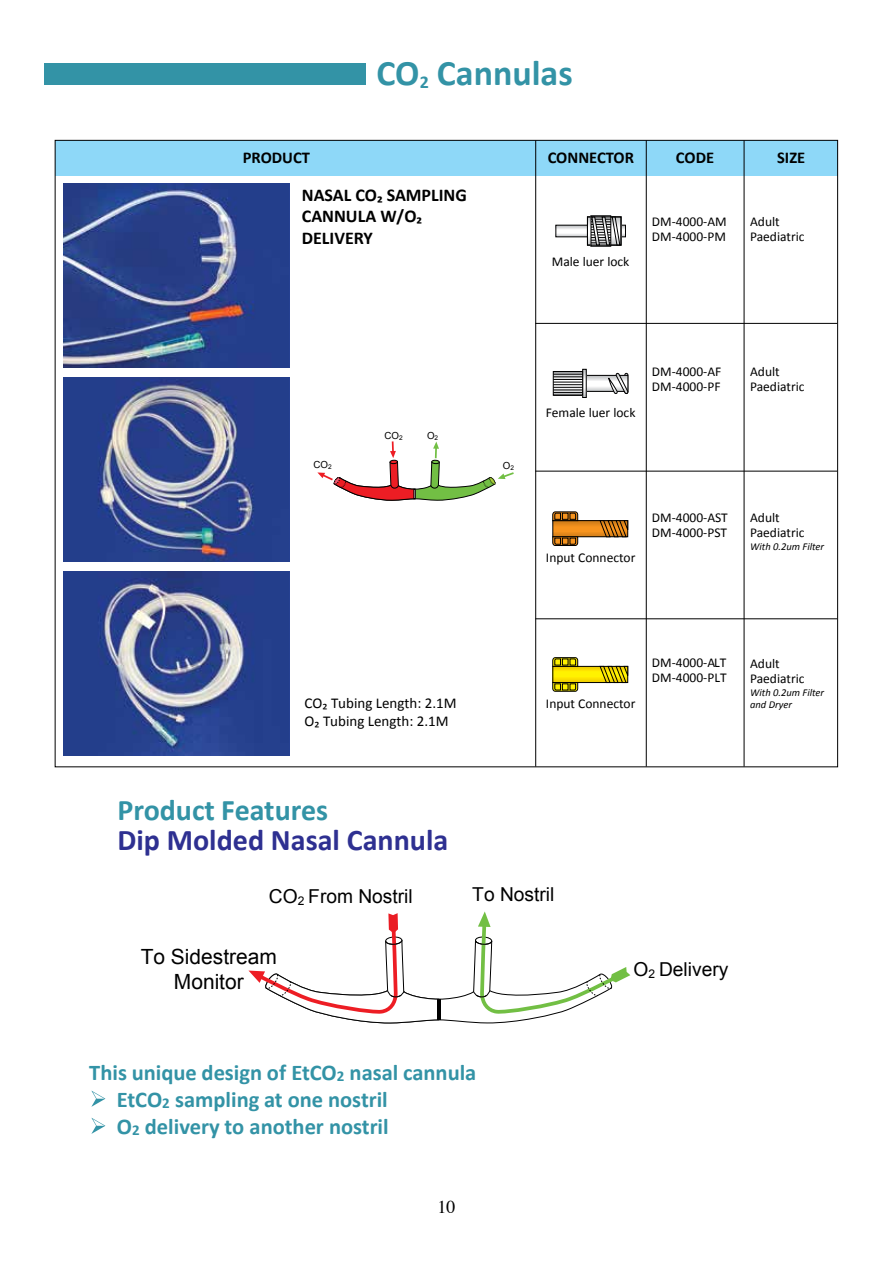
<style>
.page{position:relative;width:893px;height:1263px;background:#fff}
.page>*{position:absolute;margin:0;border:0;box-sizing:border-box;transform-origin:0 0}
.t1{font:700 36px "Calibri";color:#3393a6}
.t2{font:700 30.15px "Calibri";color:#2e3091}
.t3{font:700 30px "Calibri";color:#3393a6}
.t4{font:700 22.5px/27px "Calibri";color:#3393a6}
.t5{font:21px/25.2px "Arial";color:#000;text-align:center}
.t6{font:19.2px "Arial";color:#000}
.t7{font:700 18px/21.6px "Calibri";color:#000}
.t8{font:18px "Times";color:#000}
.t9{font:700 16.5px "Calibri";color:#000}
.t10{font:15px/18px "Calibri";color:#000}
.t11{font:13.5px/15px "Calibri";color:#000}
.t12{font:italic 10.5px/12.6px "Calibri";color:#000}
.t13{font:9.75px "Arial";color:#000}
.s1{font-size:16.5px}
.s2{font-size:15px}
</style>
<div class="page">
<div style="left:44px;top:64px;width:321px;height:21px;background:#3393a6"></div>
<svg style="left:54px;top:140px;width:784px;height:627px"></svg>
<hr style="left:646px;top:140px;width:1px;height:626px;background:#000">
<hr style="left:535px;top:140px;width:1px;height:626px;background:#000">
<hr style="left:744px;top:140px;width:1px;height:626px;background:#000">
<hr style="left:535px;top:471px;width:302px;height:1px;background:#000">
<hr style="left:535px;top:618px;width:302px;height:1px;background:#000">
<hr style="left:535px;top:323px;width:302px;height:1px;background:#000">
<svg style="left:557px;top:227px;width:67px;height:8px"></svg>
<svg style="left:589px;top:219px;width:2px;height:24px"></svg>
<svg style="left:591px;top:216px;width:30px;height:30px"></svg>
<div style="left:587px;top:217px;width:34px;height:28px;border:1px solid #000"></div>
<svg style="left:588px;top:377px;width:20px;height:13px"></svg>
<div style="left:586px;top:375px;width:42px;height:17px;border:1px solid #000"></div>
<svg style="left:584px;top:371px;width:1px;height:25px"></svg>
<div style="left:582px;top:369px;width:5px;height:29px;border:1px solid #000"></div>
<svg style="left:555px;top:373px;width:26px;height:19px"></svg>
<div style="left:553px;top:371px;width:30px;height:24px;border:1px solid #000"></div>
<hr style="left:553px;top:371px;width:30px;height:1px;background:#000">
<hr style="left:553px;top:374px;width:30px;height:1px;background:#000">
<hr style="left:553px;top:376px;width:30px;height:1px;background:#000">
<hr style="left:553px;top:379px;width:30px;height:1px;background:#000">
<hr style="left:553px;top:382px;width:30px;height:1px;background:#000">
<hr style="left:553px;top:384px;width:30px;height:1px;background:#000">
<hr style="left:553px;top:387px;width:30px;height:1px;background:#000">
<hr style="left:553px;top:390px;width:30px;height:1px;background:#000">
<hr style="left:553px;top:392px;width:30px;height:1px;background:#000">
<hr style="left:553px;top:395px;width:30px;height:1px;background:#000">
<svg style="left:608px;top:373px;width:21px;height:21px"></svg>
<div style="left:552px;top:520px;width:76px;height:17px;border:1px solid #000"></div>
<svg style="left:552px;top:511px;width:26px;height:10px"></svg>
<svg style="left:552px;top:536px;width:26px;height:10px"></svg>
<svg style="left:599px;top:520px;width:29px;height:18px"></svg>
<svg style="left:553px;top:521px;width:75px;height:16px"></svg>
<svg style="left:554px;top:668px;width:45px;height:13px"></svg>
<div style="left:552px;top:666px;width:76px;height:17px;border:1px solid #000"></div>
<svg style="left:552px;top:657px;width:26px;height:10px"></svg>
<svg style="left:552px;top:682px;width:26px;height:10px"></svg>
<svg style="left:599px;top:666px;width:29px;height:17px"></svg>
<svg style="left:317px;top:441px;width:199px;height:66px"></svg>
<svg style="left:248px;top:911px;width:382px;height:113px"></svg>
<svg style="left:91px;top:1090px;width:14px;height:17px"></svg>
<svg style="left:91px;top:1118px;width:14px;height:16px"></svg>
<img style="left:64px;top:184px;width:225px;height:184px">
<img style="left:64px;top:377px;width:225px;height:185px">
<img style="left:64px;top:571px;width:225px;height:185px">
<h1 class="t1" style="left:376px;top:50px;width:198px">CO<sub>2</sub> Cannulas</h1>
<p class="t9" style="left:243px;top:147px;width:69px">PRODUCT</p>
<p class="t9" style="left:548px;top:147px;width:88px">CONNECTOR</p>
<p class="t9" style="left:676px;top:147px;width:40px">CODE</p>
<p class="t9" style="left:777px;top:147px;width:30px">SIZE</p>
<h3 class="t7" style="left:302px;top:184px;width:167px">NASAL CO<span class="s1">₂</span> SAMPLING<br>CANNULA W/O<span class="s1">₂<br></span>DELIVERY</h3>
<p class="t11" style="left:552px;top:254px;width:79px">Male luer lock</p>
<p class="t11" style="left:652px;top:214px;width:76px">DM-4000-AM<br>DM-4000-PM</p>
<p class="t11" style="left:750px;top:214px;width:56px">Adult<br>Paediatric</p>
<p class="t13" style="left:385px;top:429px;width:20px">CO<sub>2</sub></p>
<p class="t13" style="left:427px;top:429px;width:13px">O<sub>2</sub></p>
<p class="t13" style="left:314px;top:458px;width:20px">CO<sub>2</sub></p>
<p class="t13" style="left:503px;top:459px;width:13px">O<sub>2</sub></p>
<p class="t11" style="left:546px;top:405px;width:91px">Female luer lock</p>
<p class="t11" style="left:652px;top:364px;width:71px">DM-4000-AF<br>DM-4000-PF</p>
<p class="t11" style="left:750px;top:364px;width:56px">Adult<br>Paediatric</p>
<p class="t11" style="left:546px;top:550px;width:91px">Input Connector</p>
<p class="t11" style="left:652px;top:510px;width:77px">DM-4000-AST<br>DM-4000-PST</p>
<p class="t11" style="left:750px;top:510px;width:56px">Adult<br>Paediatric</p>
<p class="t12" style="left:750px;top:539px;width:76px">With 0.2um Filter</p>
<p class="t10" style="left:305px;top:694px;width:154px">CO₂ Tubing Length: 2.1M<br>O₂ Tubing Length: 2.1M</p>
<p class="t11" style="left:546px;top:696px;width:91px">Input Connector</p>
<p class="t11" style="left:652px;top:655px;width:76px">DM-4000-ALT<br>DM-4000-PLT</p>
<p class="t11" style="left:750px;top:656px;width:56px">Adult<br>Paediatric</p>
<p class="t12" style="left:750px;top:685px;width:76px">With 0.2um Filter and Dryer</p>
<h3 class="t3" style="left:117px;top:791px;width:212px">Product Features</h3>
<h2 class="t2" style="left:117px;top:820px;width:332px">Dip Molded Nasal Cannula</h2>
<h3 class="t6" style="left:269px;top:883px;width:145px">CO<sub>2</sub> From Nostril</h3>
<h3 class="t6" style="left:472px;top:881px;width:84px">To Nostril</h3>
<h3 class="t5" style="left:141px;top:944px;width:138px">To Sidestream<br>Monitor</h3>
<h3 class="t6" style="left:633px;top:956px;width:96px">O<sub>2</sub> Delivery</h3>
<h3 class="t4" style="left:117px;top:1059px;width:361px;text-indent:-28px">This unique design of EtCO<span class="s2">2</span> nasal cannula<br>EtCO<span class="s2">2</span> sampling at one nostril<br>O<span class="s2">2</span> delivery to another nostril</h3>
<h3 class="t8" style="left:437px;top:1190px;width:19px">10</h3>
</div>
